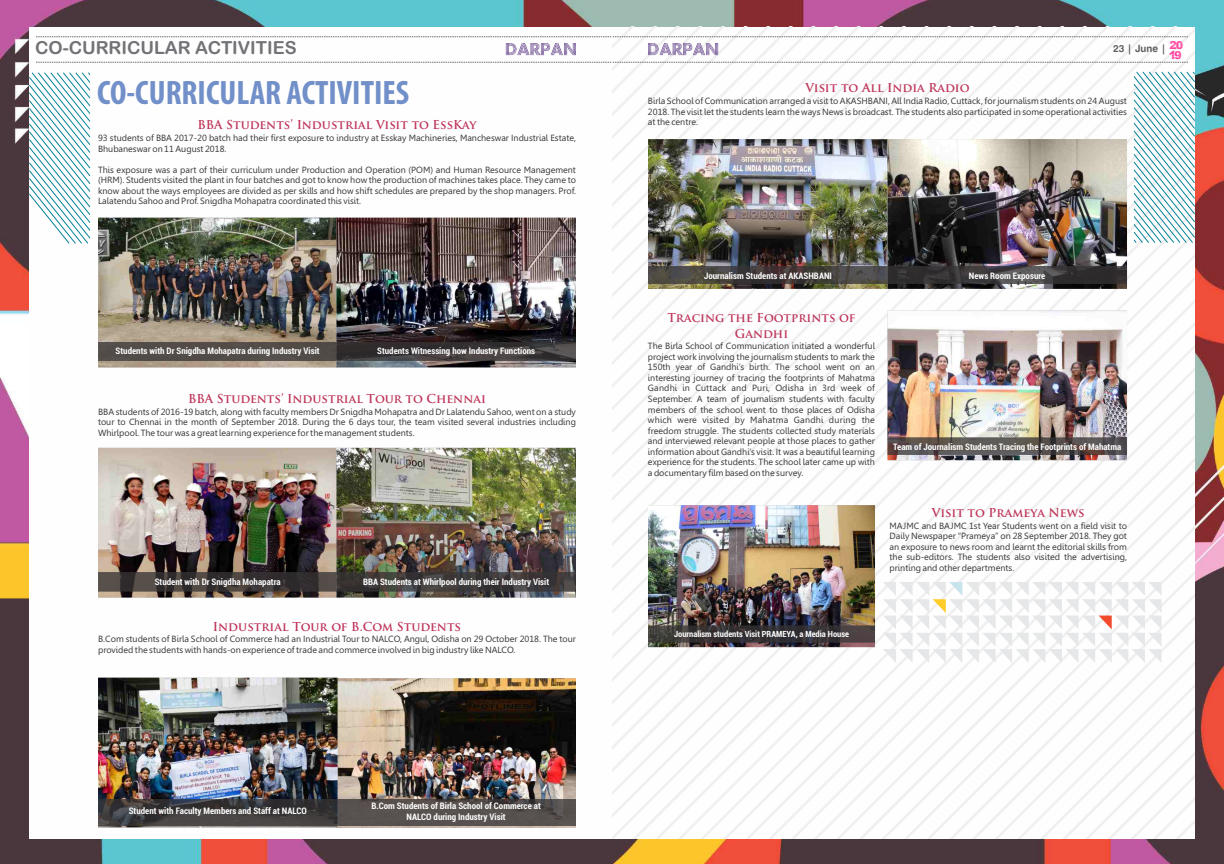
<style>
.page{position:relative;width:1224px;height:864px;background:#fff}
.page>*{position:absolute;margin:0;border:0;box-sizing:border-box;transform-origin:0 0}
.t1{font:700 condensed 34px "Myriad";color:#718fc8}
.t2{font:18px "Arial Rounded MT Bold";color:#727376}
.t3{font:700 12px/15.2px "Trajan Pro";color:#be3459;text-align:center}
.t4{font:10px "Swiss 721 BT Bold Rounded";color:#606062}
.t5{font:9px/10.5px "Gisha";color:#373435;text-align:justify}
.t6{font:700 condensed 9px/10.3px "Roboto";color:#fefefe;text-align:center}
.t7{font:8.7px "Orial Bold";color:#ff3a9a}
.t8{font:700 condensed 8.5px "Roboto";color:#fefefe}
</style>
<div class="page">
<img style="left:0;top:0;width:1224px;height:864px">
<img style="left:29px;top:27px;width:1166px;height:812px">
<h2 class="t2" style="left:35px;top:41px;width:263px">CO-CURRICULAR ACTIVITIES</h2>
<p class="t4" style="left:1113px;top:44px;width:72px">23 | June | <sup>20</sup></p>
<p class="t7" style="left:1170px;top:49px;width:14px">19</p>
<h1 class="t1" style="left:97px;top:78px;width:314px">CO-CURRICULAR ACTIVITIES</h1>
<h3 class="t3" style="left:198px;top:119px;width:281px">BBA Students’ Industrial Visit to EssKay</h3>
<p class="t5" style="left:98px;top:134px;width:479px">93 students of BBA 2017-20 batch had their first exposure to industry at Esskay Machineries, Mancheswar Industrial Estate,<br>Bhubaneswar on 11 August 2018.</p>
<p class="t5" style="left:98px;top:165px;width:479px">This exposure was a part of their curriculum under Production and Operation (POM) and Human Resource Management (HRM). Students visited the plant in four batches and got to know how the production of machines takes place. They came to know about the ways employees are divided as per skills and how shift schedules are prepared by the shop managers. Prof.<br>Lalatendu Sahoo and Prof. Snigdha Mohapatra coordinated this visit.</p>
<h3 class="t3" style="left:805px;top:82px;width:166px">Visit to All India Radio</h3>
<p class="t5" style="left:648px;top:97px;width:481px">Birla School of Communication arranged a visit to AKASHBANI, All India Radio, Cuttack, for journalism students on 24 August 2018. The visit let the students learn the ways News is broadcast. The students also participated in some operational activities at the centre.</p>
<p class="t6" style="left:116px;top:347px;width:206px">Students with Dr Snigdha Mohapatra during Industry Visit</p>
<p class="t6" style="left:377px;top:347px;width:159px">Students Witnessing how Industry Functions</p>
<h3 class="t3" style="left:188px;top:392px;width:299px">BBA Students’ Industrial Tour to Chennai</h3>
<p class="t5" style="left:98px;top:407px;width:479px">BBA students of 2016-19 batch, along with faculty members Dr Snigdha Mohapatra and Dr Lalatendu Sahoo, went on a study tour to Chennai in the month of September 2018. During the 6 days tour, the team visited several industries including Whirlpool. The tour was a great learning experience for the management students.</p>
<p class="t6" style="left:155px;top:577px;width:127px">Student with Dr Snigdha Mohapatra</p>
<p class="t6" style="left:363px;top:577px;width:188px">BBA Students at Whirlpool during their Industry Visit</p>
<h3 class="t3" style="left:213px;top:620px;width:250px">Industrial Tour of B.Com Students</h3>
<p class="t5" style="left:98px;top:635px;width:479px">B.Com students of Birla School of Commerce had an Industrial Tour to NALCO, Angul, Odisha on 29 October 2018. The tour provided the students with hands-on experience of trade and commerce involved in big industry like NALCO.</p>
<p class="t6" style="left:129px;top:807px;width:180px">Student with Faculty Members and Staff at NALCO</p>
<p class="t6" style="left:371px;top:802px;width:171px">B.Com Students of Birla School of Commerce at<br>NALCO during Industry Visit</p>
<p class="t6" style="left:704px;top:271px;width:129px">Journalism Students at AKASHBANI</p>
<p class="t6" style="left:969px;top:271px;width:78px">News Room Exposure</p>
<h3 class="t3" style="left:667px;top:312px;width:190px">Tracing the Footprints of<br>Gandhi</h3>
<p class="t5" style="left:648px;top:342px;width:229px">The Birla School of Communication initiated a wonderful project work involving the journalism students to mark the 150th year of Gandhi’s birth. The school went on an interesting journey of tracing the footprints of Mahatma Gandhi in Cuttack and Puri, Odisha in 3rd week of September. A team of journalism students with faculty members of the school went to those places of Odisha which were visited by Mahatma Gandhi during the freedom struggle. The students collected study materials and interviewed relevant people at those places to gather information about Gandhi’s visit. It was a beautiful learning experience for the students. The school later came up with a documentary film based on the survey.</p>
<p class="t6" style="left:893px;top:443px;width:230px">Team of Journalism Students Tracing the Footprints of Mahatma</p>
<p class="t8" style="left:674px;top:631px;width:177px">Journalism students Visit PRAMEYA, a Media House</p>
<h3 class="t3" style="left:932px;top:506px;width:154px">Visit to Prameya News</h3>
<p class="t5" style="left:890px;top:521px;width:239px">MAJMC and BAJMC 1st Year Students went on a field visit to Daily Newspaper “Prameya” on 28 September 2018. They got an exposure to news room and learnt the editorial skills from the sub-editors. The students also visited the advertising, printing and other departments.</p>
</div>
